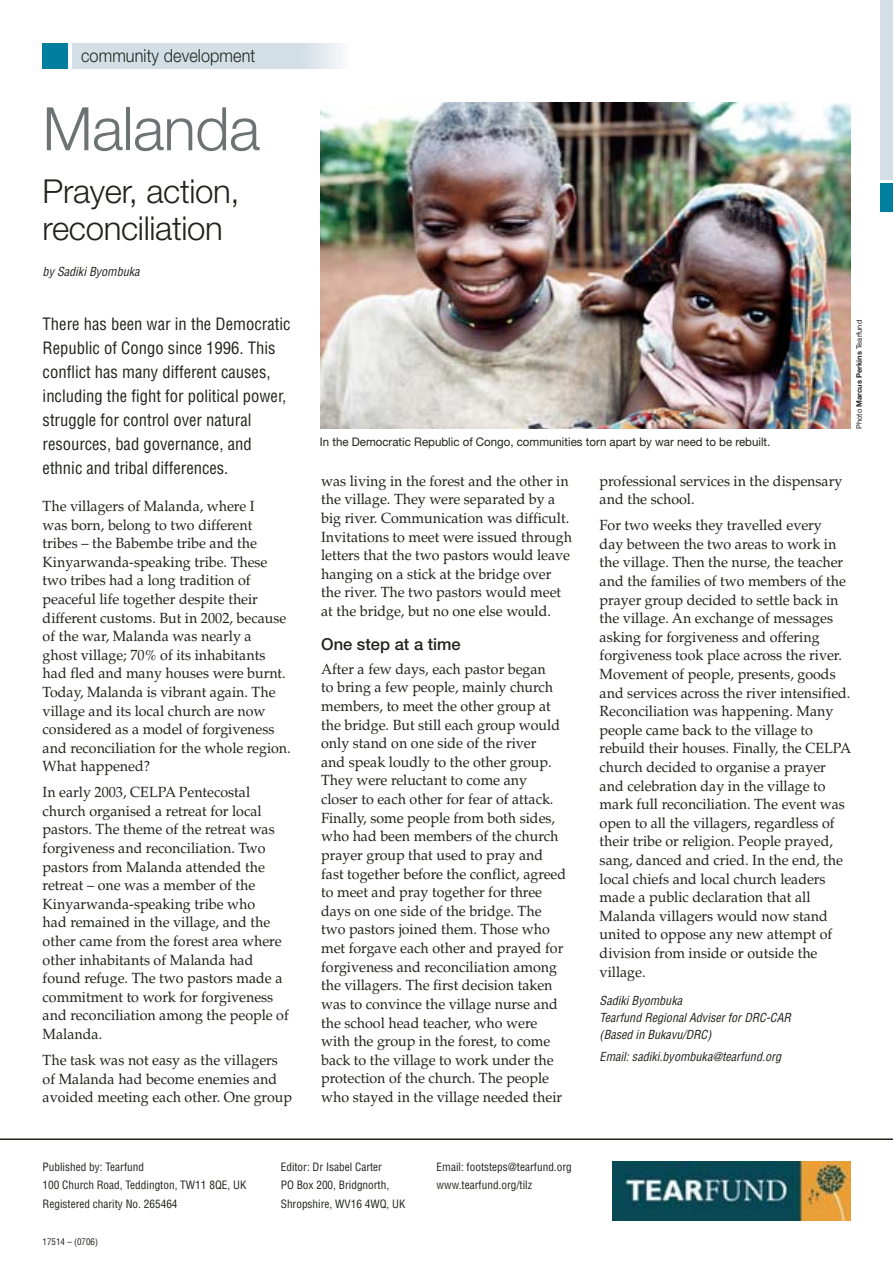
<style>
.page{position:relative;width:894px;height:1263px;background:#fff}
.page>*{position:absolute;margin:0;border:0;box-sizing:border-box;transform-origin:0 0}
.t1{font:300 60px "Helvetica Neue";letter-spacing:-.01em;color:#6c7372}
.t2{font:300 33px/37.5px "Helvetica Neue";letter-spacing:-.01em;color:#20231e}
.t3{font:300 18px "Helvetica Neue";letter-spacing:.005em;color:#20231e;scale:.9 1}
.t4{font:condensed 16.65px/24px "Helvetica";color:#20231e}
.t5{font:500 16.5px "Helvetica Neue";color:#20231e}
.t6{font:14.7px/18.6px "Palatino";color:#20231e}
.t7{font:italic condensed 12.15px/17.1px "Helvetica";color:#20231e}
.t8{font:11.85px "Helvetica Neue";color:#20231e}
.t9{font:condensed 11.25px/18.8px "Helvetica";color:#20231e}
.t10{font:condensed 9px "Helvetica";color:#20231e}
.t11{font:7.5px "Helvetica Neue";color:#20231e}
.s1{font-weight:700}
</style>
<div class="page">
<img style="left:320px;top:103px;width:531px;height:325px">
<div style="left:72px;top:43px;width:230px;height:26px;background:#d3dfe6"></div>
<div style="left:43px;top:43px;width:25px;height:26px;background:#007e9f"></div>
<div style="left:302px;top:43px;width:51px;height:26px;background:linear-gradient(to right,#d3dfe6,#fdfefe)"></div>
<div style="left:880px;top:0;width:13px;height:180px;background:#d3dfe6"></div>
<div style="left:880px;top:184px;width:13px;height:28px;background:#007e9f"></div>
<img style="left:612px;top:1162px;width:238px;height:58px">
<hr style="left:0;top:1138px;width:893px;height:2px;background:#20231e">
<p class="t3" style="left:81px;top:49px;width:195px">community development</p>
<h1 class="t1" style="left:43px;top:107px;width:219px">Malanda</h1>
<h2 class="t2" style="left:43px;top:175px;width:199px">Prayer, action, reconciliation</h2>
<p class="t7" style="left:43px;top:264px;width:98px">by Sadiki Byombuka</p>
<p class="t4" style="left:43px;top:314px;width:249px">There has been war in the Democratic Republic of Congo since 1996. This conflict has many different causes, including the fight for political power, struggle for control over natural resources, bad governance, and ethnic and tribal differences.</p>
<p class="t6" style="left:43px;top:498px;width:250px">The villagers of Malanda, where I<br>was born, belong to two different tribes – the Babembe tribe and the Kinyarwanda-speaking tribe. These two tribes had a long tradition of peaceful life together despite their different customs. But in 2002, because of the war, Malanda was nearly a<br>ghost village; 70% of its inhabitants had fled and many houses were burnt.<br>Today, Malanda is vibrant again. The village and its local church are now considered as a model of forgiveness and reconciliation for the whole region.<br>What happened?</p>
<p class="t6" style="left:43px;top:785px;width:248px">In early 2003, CELPA Pentecostal church organised a retreat for local pastors. The theme of the retreat was forgiveness and reconciliation. Two pastors from Malanda attended the retreat – one was a member of the Kinyarwanda-speaking tribe who<br>had remained in the village, and the other came from the forest area where other inhabitants of Malanda had found refuge. The two pastors made a commitment to work for forgiveness and reconciliation among the people of Malanda.</p>
<p class="t6" style="left:43px;top:1052px;width:251px">The task was not easy as the villagers of Malanda had become enemies and avoided meeting each other. One group</p>
<p class="t8" style="left:320px;top:438px;width:452px">In the Democratic Republic of Congo, communities torn apart by war need to be rebuilt.</p>
<p class="t11" style="left:857px;top:429px;width:110px;rotate:-90deg">Photo <span class="s1">Marcus Perkins</span> Tearfund</p>
<p class="t6" style="left:321px;top:473px;width:252px">was living in the forest and the other in the village. They were separated by a big river. Communication was difficult.<br>Invitations to meet were issued through letters that the two pastors would leave hanging on a stick at the bridge over the river. The two pastors would meet at the bridge, but no one else would.</p>
<p class="t5" style="left:321px;top:639px;width:141px">One step at a time</p>
<p class="t6" style="left:321px;top:661px;width:247px">After a few days, each pastor began<br>to bring a few people, mainly church members, to meet the other group at the bridge. But still each group would only stand on one side of the river<br>and speak loudly to the other group.<br>They were reluctant to come any closer to each other for fear of attack.<br>Finally, some people from both sides, who had been members of the church prayer group that used to pray and fast together before the conflict, agreed to meet and pray together for three days on one side of the bridge. The two pastors joined them. Those who met forgave each other and prayed for forgiveness and reconciliation among the villagers. The first decision taken was to convince the village nurse and the school head teacher, who were with the group in the forest, to come back to the village to work under the protection of the church. The people who stayed in the village needed their</p>
<p class="t6" style="left:600px;top:473px;width:244px">professional services in the dispensary and the school.</p>
<p class="t6" style="left:600px;top:517px;width:253px">For two weeks they travelled every<br>day between the two areas to work in the village. Then the nurse, the teacher and the families of two members of the prayer group decided to settle back in the village. An exchange of messages asking for forgiveness and offering forgiveness took place across the river.<br>Movement of people, presents, goods and services across the river intensified.<br>Reconciliation was happening. Many people came back to the village to rebuild their houses. Finally, the CELPA church decided to organise a prayer and celebration day in the village to mark full reconciliation. The event was open to all the villagers, regardless of their tribe or religion. People prayed, sang, danced and cried. In the end, the local chiefs and local church leaders made a public declaration that all Malanda villagers would now stand united to oppose any new attempt of division from inside or outside the village.</p>
<p class="t7" style="left:600px;top:993px;width:193px">Sadiki Byombuka<br>Tearfund Regional Adviser for DRC-CAR (Based in Bukavu/DRC)</p>
<p class="t7" style="left:600px;top:1049px;width:183px">Email: sadiki.byombuka@tearfund.org</p>
<p class="t9" style="left:43px;top:1158px;width:205px">Published by: Tearfund<br>100 Church Road, Teddington, TW11 8QE, UK<br>Registered charity No. 265464</p>
<p class="t9" style="left:281px;top:1158px;width:126px">Editor: Dr Isabel Carter<br>PO Box 200, Bridgnorth,<br>Shropshire, WV16 4WQ, UK</p>
<p class="t9" style="left:437px;top:1158px;width:137px">Email: footsteps@tearfund.org www.tearfund.org/tilz</p>
<p class="t10" style="left:43px;top:1239px;width:57px">17514 – (0706)</p>
</div>
